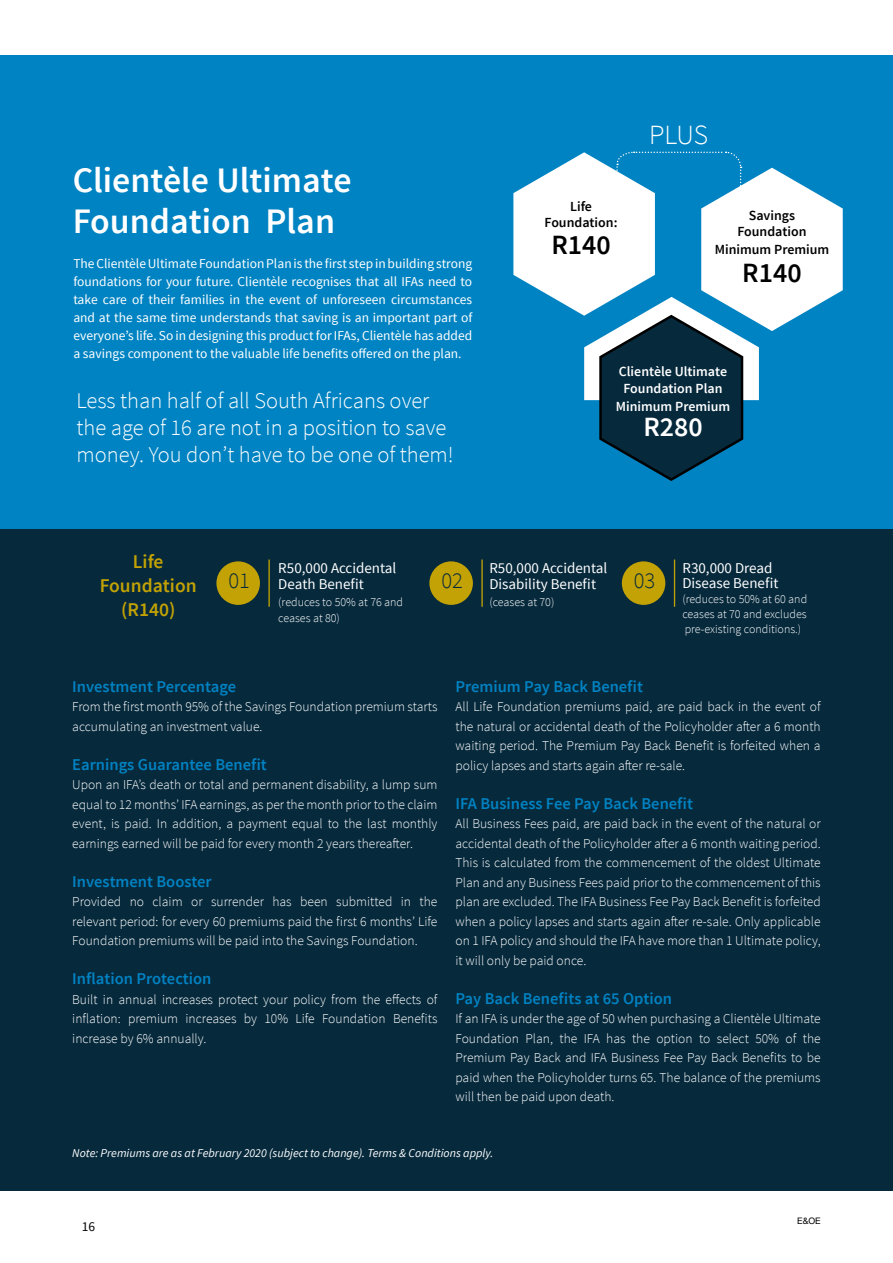
<style>
.page{position:relative;width:893px;height:1263px;background:#fff}
.page>*{position:absolute;margin:0;border:0;box-sizing:border-box;transform-origin:0 0}
.t1{font:600 35.85px/40.5px "Source Sans Pro";color:#fff}
.t2{font:600 27.9px "Source Sans Pro";color:#000}
.t3{font:600 27.9px "Source Sans Pro";color:#fff}
.t4{font:300 27.9px "Source Sans Pro";color:#fff}
.t5{font:300 22.5px/27px "Source Sans Pro";color:#fff}
.t6{font:300 22.5px "Source Sans Pro";color:#06293c}
.t7{font:600 19.5px/24px "Source Sans Pro";color:#c2a204;text-align:center}
.t8{font:600 16.5px "Source Sans Pro";color:#0082c2}
.t9{font:15px/16.5px "Source Sans Pro";color:#fff}
.t10{font:600 13.95px/15.3px "Source Sans Pro";color:#000;text-align:center}
.t11{font:600 13.95px/17.7px "Source Sans Pro";color:#fff;text-align:center}
.t12{font:300 13.5px/19.5px "Source Sans Pro";color:#fff;text-align:justify}
.t13{font:13.5px/18px "Source Sans Pro";color:#fff;text-align:justify}
.t14{font:13.5px "Source Sans Pro";color:#000}
.t15{font:300 12px/15px "Source Sans Pro";color:#fff}
.t16{font:italic 12px "Source Sans Pro";color:#fff}
.t17{font:9px "Helvetica Neue";color:#000}
</style>
<div class="page">
<div style="left:0;top:511px;width:893px;height:679px;background:#06293c"></div>
<div style="left:0;top:55px;width:893px;height:473px;background:#0083c2"></div>
<svg style="left:513px;top:151px;width:330px;height:330px"></svg>
<div style="left:216px;top:561px;width:44px;height:44px;background:#c2a204;border-radius:50%"></div>
<hr style="left:268px;top:559px;width:2px;height:48px;background:#c2a204">
<div style="left:429px;top:561px;width:44px;height:44px;background:#c2a204;border-radius:50%"></div>
<hr style="left:481px;top:559px;width:2px;height:48px;background:#c2a204">
<div style="left:622px;top:561px;width:43px;height:44px;background:#c2a204;border-radius:50%"></div>
<hr style="left:674px;top:559px;width:1px;height:48px;background:#c2a204">
<h1 class="t1" style="left:73px;top:161px;width:280px">Clientèle Ultimate<br>Foundation Plan</h1>
<p class="t13" style="left:73px;top:255px;width:400px">The Clientèle Ultimate Foundation Plan is the first step in building strong foundations for your future. Clientèle recognises that all IFAs need to take care of their families in the event of unforeseen circumstances and at the same time understands that saving is an important part of everyone’s life. So in designing this product for IFAs, Clientèle has added a savings component to the valuable life benefits offered on the plan.</p>
<h3 class="t5" style="left:77px;top:387px;width:379px">Less than half of all South Africans over the age of 16 are not in a position to save money. You don’t have to be one of them!</h3>
<p class="t10" style="left:544px;top:199px;width:75px">Life<br>Foundation:</p>
<h2 class="t2" style="left:551px;top:228px;width:61px">R140</h2>
<h2 class="t4" style="left:649px;top:118px;width:60px">PLUS</h2>
<p class="t10" style="left:737px;top:208px;width:71px">Savings<br>Foundation</p>
<p class="t10" style="left:715px;top:242px;width:116px">Minimum Premium</p>
<h2 class="t2" style="left:742px;top:255px;width:61px">R140</h2>
<p class="t11" style="left:616px;top:362px;width:116px">Clientèle Ultimate<br>Foundation Plan<br>Minimum Premium</p>
<h2 class="t3" style="left:643px;top:409px;width:61px">R280</h2>
<h3 class="t7" style="left:100px;top:550px;width:98px">Life<br>Foundation (R140)</h3>
<p class="t9" style="left:278px;top:560px;width:120px">R50,000 Accidental<br>Death Benefit</p>
<p class="t9" style="left:489px;top:560px;width:120px">R50,000 Accidental<br>Disability Benefit</p>
<p class="t15" style="left:489px;top:594px;width:67px">(ceases at 70)</p>
<h3 class="t6" style="left:228px;top:567px;width:23px">01</h3>
<h3 class="t6" style="left:441px;top:567px;width:23px">02</h3>
<h3 class="t6" style="left:634px;top:567px;width:23px">03</h3>
<p class="t15" style="left:278px;top:594px;width:126px;line-height:16.5px">(reduces to 50% at 76 and ceases at 80)</p>
<p class="t9" style="left:682px;top:560px;width:98px;line-height:15px">R30,000 Dread<br>Disease Benefit</p>
<p class="t15" style="left:682px;top:591px;width:126px;text-align:justify">(reduces to 50% at 60 and ceases at 70 and excludes pre-existing conditions.)</p>
<p class="t8" style="left:72px;top:676px;width:165px">Investment Percentage</p>
<p class="t12" style="left:72px;top:697px;width:367px">From the first month 95% of the Savings Foundation premium starts accumulating an investment value.</p>
<p class="t8" style="left:72px;top:754px;width:196px">Earnings Guarantee Benefit</p>
<p class="t12" style="left:72px;top:775px;width:367px">Upon an IFA’s death or total and permanent disability, a lump sum equal to 12 months’ IFA earnings, as per the month prior to the claim event, is paid. In addition, a payment equal to the last monthly earnings earned will be paid for every month 2 years thereafter.</p>
<p class="t8" style="left:72px;top:871px;width:141px">Investment Booster</p>
<p class="t12" style="left:72px;top:892px;width:367px">Provided no claim or surrender has been submitted in the relevant period: for every 60 premiums paid the first 6 months’ Life Foundation premiums will be paid into the Savings Foundation.</p>
<p class="t8" style="left:72px;top:968px;width:141px">Inflation Protection</p>
<p class="t12" style="left:72px;top:990px;width:367px">Built in annual increases protect your policy from the effects of inflation: premium increases by 10% Life Foundation Benefits increase by 6% annually.</p>
<p class="t8" style="left:455px;top:676px;width:189px">Premium Pay Back Benefit</p>
<p class="t12" style="left:455px;top:697px;width:367px">All Life Foundation premiums paid, are paid back in the event of the natural or accidental death of the Policyholder after a 6 month waiting period. The Premium Pay Back Benefit is forfeited when a policy lapses and starts again after re-sale.</p>
<p class="t8" style="left:455px;top:793px;width:239px">IFA Business Fee Pay Back Benefit</p>
<p class="t12" style="left:455px;top:814px;width:367px">All Business Fees paid, are paid back in the event of the natural or accidental death of the Policyholder after a 6 month waiting period.<br>This is calculated from the commencement of the oldest Ultimate Plan and any Business Fees paid prior to the commencement of this plan are excluded. The IFA Business Fee Pay Back Benefit is forfeited when a policy lapses and starts again after re-sale. Only applicable on 1 IFA policy and should the IFA have more than 1 Ultimate policy, it will only be paid once.</p>
<p class="t8" style="left:455px;top:988px;width:218px">Pay Back Benefits at 65 Option</p>
<p class="t12" style="left:455px;top:1009px;width:367px">If an IFA is under the age of 50 when purchasing a Clientèle Ultimate Foundation Plan, the IFA has the option to select 50% of the Premium Pay Back and IFA Business Fee Pay Back Benefits to be paid when the Policyholder turns 65. The balance of the premiums will then be paid upon death.</p>
<p class="t16" style="left:72px;top:1146px;width:423px">Note: Premiums are as at February 2020 (subject to change). Terms &amp; Conditions apply.</p>
<p class="t14" style="left:82px;top:1218px;width:15px">16</p>
<p class="t17" style="left:797px;top:1215px;width:25px">E&amp;OE</p>
</div>
